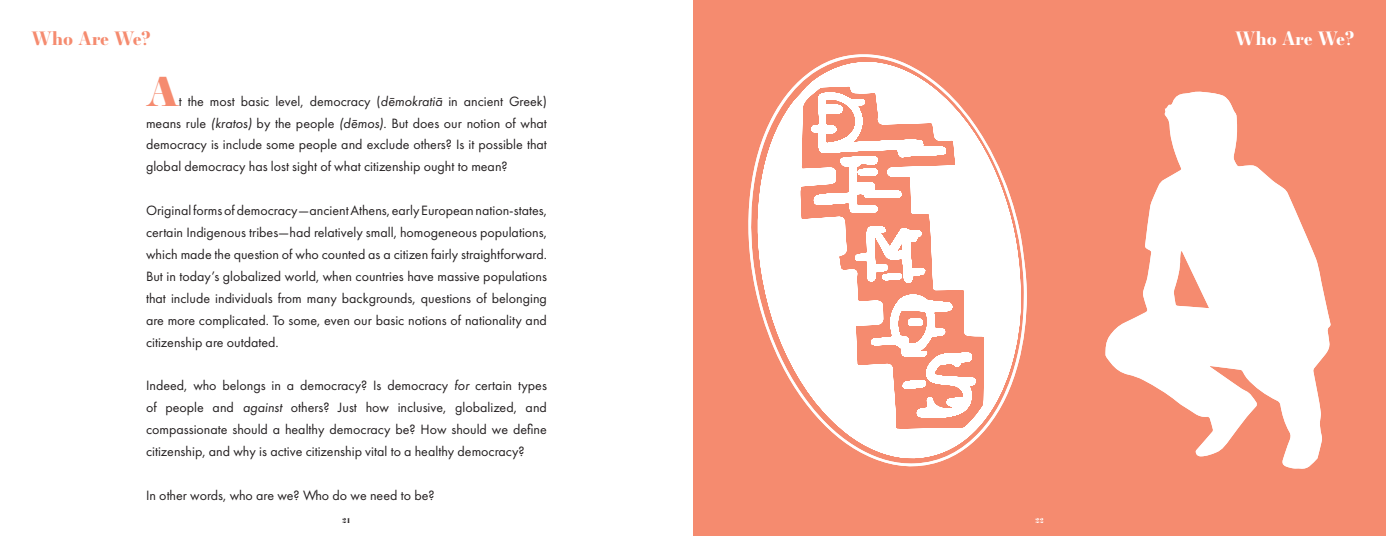
<style>
.page{position:relative;width:1386px;height:536px;background:#fff}
.page>*{position:absolute;margin:0;border:0;box-sizing:border-box;transform-origin:0 0}
.Texto_INTRO_Capitulo{font:43.75px "Didoni URWD";color:#f58b6f}
.t1{font:700 18.38px "Essonnes Display";color:#f58b6f}
.t2{font:700 18.38px "Essonnes Display";color:#fff}
.Texto_INTRO_Capitulo-2{font:14px/21.9px "Futura PT";color:#231f20;text-align:justify}
.Numeración{font:7.88px "Didoni URWD";color:#231f20}
.Numeración-2{font:7.88px "Didoni URWD";color:#fff}
.s1{font-style:italic}
</style>
<div class="page">
<div style="left:693px;top:0;width:693px;height:536px;background:#f58b6f"></div>
<svg style="left:1105px;top:91px;width:226px;height:378px;fill:#fff"></svg>
<svg style="left:748px;top:54px;width:279px;height:413px"></svg>
<svg style="left:756px;top:60px;width:265px;height:399px;fill:#fff"></svg>
<svg style="left:811px;top:92px;width:135px;height:121px"></svg>
<svg style="left:855px;top:226px;width:70px;height:56px"></svg>
<svg style="left:871px;top:292px;width:105px;height:126px"></svg>
<p class="t1" style="left:32px;top:25px;width:121px">Who Are We?</p>
<p class="t2" style="left:1235px;top:25px;width:121px">Who Are We?</p>
<p class="Texto_INTRO_Capitulo" style="left:146px;top:65px;width:34px">A</p>
<p class="Texto_INTRO_Capitulo-2" style="left:146px;top:90px;width:402px;text-indent:33px">t the most basic level, democracy (<span class="s1">dēmokratiā</span> in ancient Greek) means rule <span class="s1">(kratos)</span> by the people <span class="s1">(dēmos)</span>. But does our notion of what democracy is include some people and exclude others? Is it possible that global democracy has lost sight of what citizenship ought to mean?</p>
<p class="Texto_INTRO_Capitulo-2" style="left:146px;top:199px;width:402px">Original forms of democracy—ancient Athens, early European nation-states, certain Indigenous tribes—had relatively small, homogeneous populations, which made the question of who counted as a citizen fairly straightforward.<br>But in today’s globalized world, when countries have massive populations that include individuals from many backgrounds, questions of belonging are more complicated. To some, even our basic notions of nationality and citizenship are outdated.</p>
<p class="Texto_INTRO_Capitulo-2" style="left:146px;top:374px;width:402px">Indeed, who belongs in a democracy? Is democracy <span class="s1">for</span> certain types of people and <span class="s1">against</span> others? Just how inclusive, globalized, and compassionate should a healthy democracy be? How should we define citizenship, and why is active citizenship vital to a healthy democracy?</p>
<p class="Texto_INTRO_Capitulo-2" style="left:146px;top:484px;width:290px">In other words, who are we? Who do we need to be?</p>
<p class="Numeración" style="left:342px;top:516px;width:10px">21</p>
<p class="Numeración-2" style="left:1035px;top:516px;width:10px">22</p>
</div>
